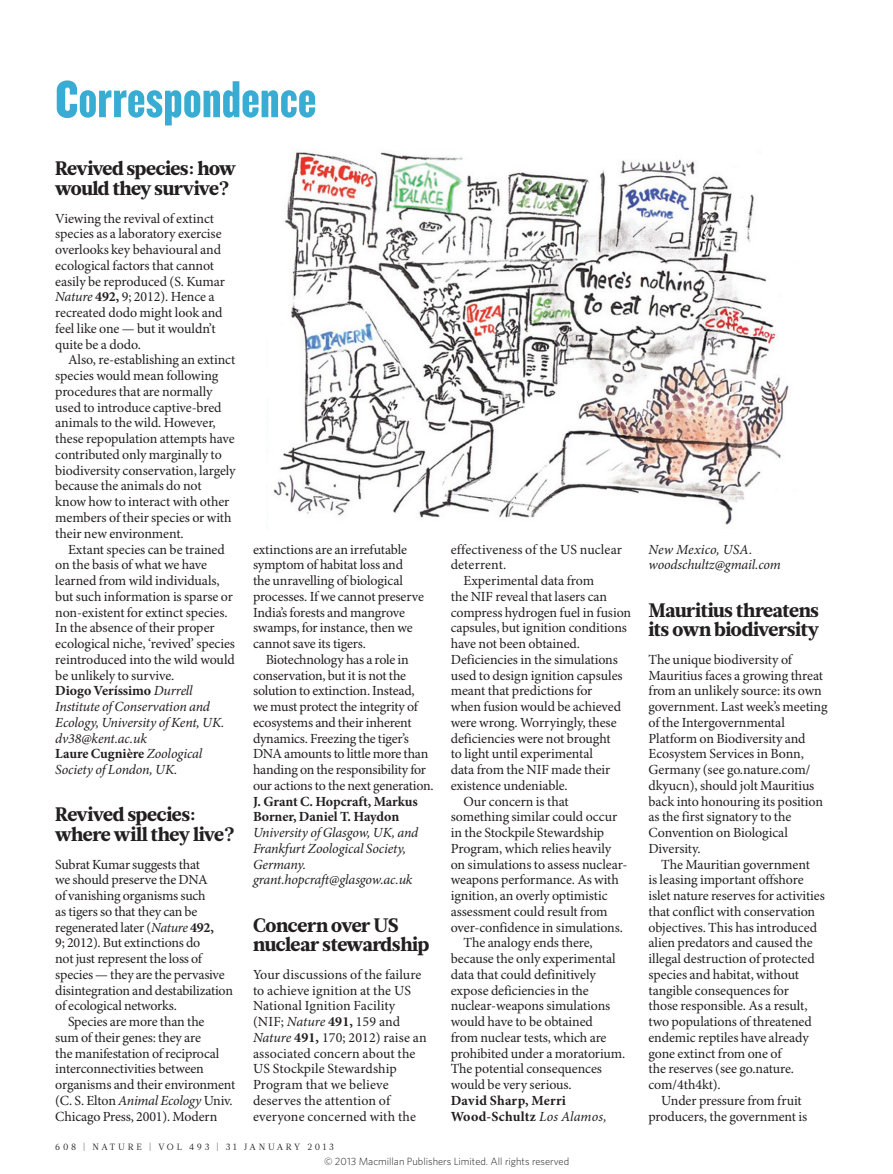
<style>
.page{position:relative;width:893px;height:1174px;background:#fff}
.page>*{position:absolute;margin:0;border:0;box-sizing:border-box;transform-origin:0 0}
.t1{font:54px "Knockout 69 Full Liteweight";color:#38acd2}
.CORRES_HEAD{font:900 19.5px/19.5px "Glosa Math";letter-spacing:-.02em;color:#231f20}
.BODY_TEXT_R_L_INDENT{font:13.95px/15.8px "Minion Pro";letter-spacing:-.01em;color:#231f20}
.BODY_TEXT_R_L_1ST_PA{font:13.95px/15.8px "Minion Pro";letter-spacing:-.005em;color:#231f20}
.CORRES_AUTHOR_DETAIL{font:italic 13.95px/15.8px "Minion Pro";letter-spacing:-.01em;color:#231f20}
.EMAIL{font:italic 13.95px "Minion Pro";letter-spacing:-.01em;color:#231f20}
.CORRES_AUTHOR_DETAIL-2{font:700 13.95px/15.8px "Minion Pro";letter-spacing:.015em;color:#231f20}
.CORRES_AUTHOR_DETAIL-3{font:italic 13.95px "Minion Pro";letter-spacing:.015em;color:#231f20}
.t2{font:300 10.5px "Whitney";color:#231f20}
.t3{font:9px "Glosa Math";letter-spacing:.3em;color:#231f20}
.s1{font-style:italic}
.s2{font-weight:700}
.s3{font-weight:700;font-style:normal}
.s4{font-weight:400;font-style:italic}
</style>
<div class="page">
<img style="left:273px;top:152px;width:516px;height:373px">
<p class="t1" style="left:55px;top:65px;width:263px">Correspondence</p>
<p class="CORRES_HEAD" style="left:55px;top:159px;width:182px">Revived species: how would they survive?</p>
<p class="BODY_TEXT_R_L_1ST_PA" style="left:55px;top:211px;width:171px">Viewing the revival of extinct species as a laboratory exercise overlooks key behavioural and ecological factors that cannot easily be reproduced (S. Kumar<br><span class="s1">Nature</span> <span class="s2">492,</span> 9; 2012). Hence a recreated dodo might look and feel like one — but it wouldn’t quite be a dodo.</p>
<p class="BODY_TEXT_R_L_INDENT" style="left:55px;top:353px;width:182px;text-indent:13px">Also, re-establishing an extinct species would mean following procedures that are normally used to introduce captive-bred animals to the wild. However, these repopulation attempts have contributed only marginally to biodiversity conservation, largely because the animals do not know how to interact with other members of their species or with their new environment.</p>
<p class="BODY_TEXT_R_L_INDENT" style="left:55px;top:542px;width:181px;text-indent:13px">Extant species can be trained on the basis of what we have learned from wild individuals, but such information is sparse or non-existent for extinct species.<br>In the absence of their proper ecological niche, ‘revived’ species reintroduced into the wild would be unlikely to survive.</p>
<p class="CORRES_AUTHOR_DETAIL" style="left:55px;top:683px;width:171px"><span class="s3">Diogo Veríssimo</span> Durrell<br>Institute of Conservation and<br>Ecology, University of Kent, UK.</p>
<p class="EMAIL" style="left:55px;top:729px;width:93px">dv38@kent.ac.uk</p>
<p class="CORRES_AUTHOR_DETAIL" style="left:55px;top:746px;width:148px"><span class="s3">Laure Cugnière</span> Zoological<br>Society of London, UK.</p>
<p class="CORRES_HEAD" style="left:55px;top:805px;width:181px">Revived species: where will they live?</p>
<p class="BODY_TEXT_R_L_1ST_PA" style="left:55px;top:857px;width:179px">Subrat Kumar suggests that<br>we should preserve the DNA<br>of vanishing organisms such<br>as tigers so that they can be regenerated later (<span class="s1">Nature</span> <span class="s2">492,<br></span>9; 2012). But extinctions do<br>not just represent the loss of species — they are the pervasive disintegration and destabilization of ecological networks.</p>
<p class="BODY_TEXT_R_L_INDENT" style="left:55px;top:1014px;width:182px;text-indent:13px">Species are more than the<br>sum of their genes: they are<br>the manifestation of reciprocal interconnectivities between organisms and their environment (C. S. Elton <span class="s1">Animal Ecology</span> Univ.<br>Chicago Press, 2001). Modern</p>
<p class="BODY_TEXT_R_L_INDENT" style="left:253px;top:542px;width:172px">extinctions are an irrefutable symptom of habitat loss and the unravelling of biological processes. If we cannot preserve<br>India’s forests and mangrove swamps, for instance, then we cannot save its tigers.</p>
<p class="BODY_TEXT_R_L_INDENT" style="left:253px;top:652px;width:182px;text-indent:13px">Biotechnology has a role in conservation, but it is not the solution to extinction. Instead,<br>we must protect the integrity of ecosystems and their inherent dynamics. Freezing the tiger’s<br>DNA amounts to little more than handing on the responsibility for our actions to the next generation.</p>
<p class="CORRES_AUTHOR_DETAIL" style="left:253px;top:794px;width:167px"><span class="s3">J. Grant C. Hopcraft, Markus<br>Borner, Daniel T. Haydon<br></span>University of Glasgow, UK, and<br>Frankfurt Zoological Society,<br>Germany.</p>
<p class="EMAIL" style="left:253px;top:871px;width:161px">grant.hopcraft@glasgow.ac.uk</p>
<p class="CORRES_HEAD" style="left:253px;top:915px;width:178px">Concern over US nuclear stewardship</p>
<p class="BODY_TEXT_R_L_1ST_PA" style="left:253px;top:967px;width:175px">Your discussions of the failure to achieve ignition at the US<br>National Ignition Facility (NIF; <span class="s1">Nature</span> <span class="s2">491,</span> 159 and<br><span class="s1">Nature</span> <span class="s2">491,</span> 170; 2012) raise an associated concern about the<br>US Stockpile Stewardship<br>Program that we believe deserves the attention of everyone concerned with the</p>
<p class="BODY_TEXT_R_L_1ST_PA" style="left:451px;top:542px;width:173px">effectiveness of the US nuclear deterrent.</p>
<p class="BODY_TEXT_R_L_INDENT" style="left:451px;top:573px;width:182px;text-indent:13px">Experimental data from<br>the NIF reveal that lasers can compress hydrogen fuel in fusion capsules, but ignition conditions have not been obtained.<br>Deficiencies in the simulations used to design ignition capsules meant that predictions for<br>when fusion would be achieved were wrong. Worryingly, these deficiencies were not brought<br>to light until experimental<br>data from the NIF made their existence undeniable.</p>
<p class="BODY_TEXT_R_L_INDENT" style="left:451px;top:794px;width:178px;text-indent:13px">Our concern is that something similar could occur in the Stockpile Stewardship<br>Program, which relies heavily on simulations to assess nuclear&shy;weapons performance. As with ignition, an overly optimistic assessment could result from over-confidence in simulations.</p>
<p class="BODY_TEXT_R_L_INDENT" style="left:451px;top:935px;width:176px;text-indent:13px">The analogy ends there, because the only experimental data that could definitively expose deficiencies in the nuclear-weapons simulations would have to be obtained<br>from nuclear tests, which are prohibited under a moratorium.<br>The potential consequences would be very serious.</p>
<p class="CORRES_AUTHOR_DETAIL-2" style="left:451px;top:1093px;width:157px">David Sharp, Merri<br>Wood-Schultz <span class="s4">Los Alamos,</span></p>
<p class="t3" style="left:55px;top:1141px;width:280px">608 | NATURE | VOL 493 | 31 JANUARY 2013</p>
<p class="t2" style="left:324px;top:1154px;width:247px">© 2013 Macmillan Publishers Limited. All rights reserved</p>
<p class="CORRES_AUTHOR_DETAIL-3" style="left:648px;top:540px;width:105px">New Mexico, USA.</p>
<p class="EMAIL" style="left:648px;top:556px;width:134px">woodschultz@gmail.com</p>
<p class="CORRES_HEAD" style="left:648px;top:600px;width:172px">Mauritius threatens its own biodiversity</p>
<p class="BODY_TEXT_R_L_1ST_PA" style="left:648px;top:652px;width:181px">The unique biodiversity of<br>Mauritius faces a growing threat from an unlikely source: its own government. Last week’s meeting of the Intergovernmental<br>Platform on Biodiversity and<br>Ecosystem Services in Bonn,<br>Germany (see go.nature.com/ dkyucn), should jolt Mauritius back into honouring its position as the first signatory to the<br>Convention on Biological<br>Diversity.</p>
<p class="BODY_TEXT_R_L_INDENT" style="left:648px;top:857px;width:178px;text-indent:13px">The Mauritian government<br>is leasing important offshore islet nature reserves for activities that conflict with conservation objectives. This has introduced alien predators and caused the illegal destruction of protected species and habitat, without tangible consequences for<br>those responsible. As a result, two populations of threatened endemic reptiles have already gone extinct from one of<br>the reserves (see go.nature. com/4th4kt).</p>
<p class="BODY_TEXT_R_L_INDENT" style="left:648px;top:1093px;width:160px;text-align:center">Under pressure from fruit producers, the government is</p>
</div>
